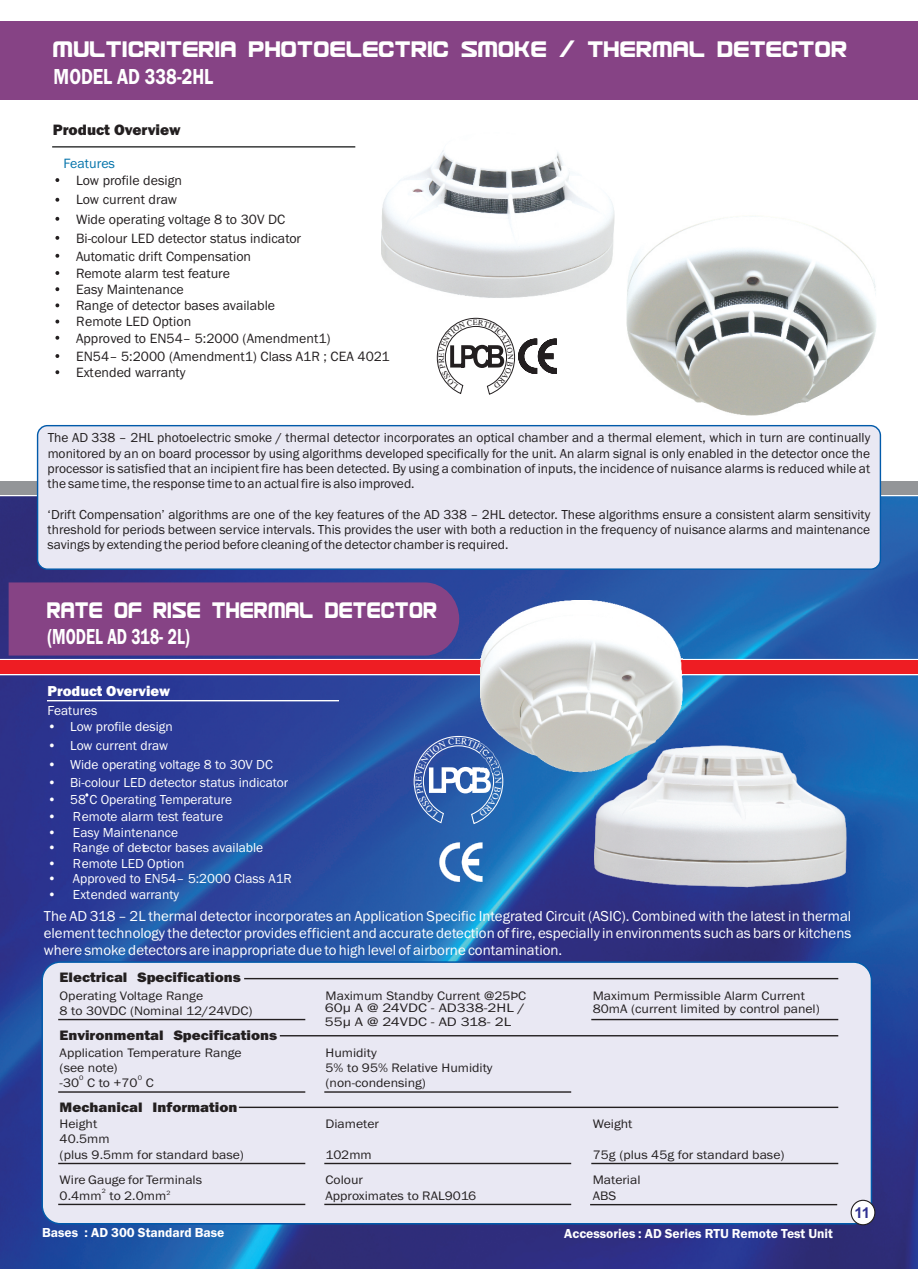
<style>
.page{position:relative;width:918px;height:1269px;background:#fff}
.page>*{position:absolute;margin:0;border:0;box-sizing:border-box;transform-origin:0 0}
.t1{font:27px "Usuzi";color:#fff;scale:.81 1}
.t2{font:27px "Usuzi";color:#fff;scale:.7 1}
.t3{font:600 22.5px "Franklin Gothic";color:#fff;scale:.7 1}
.t4{font:600 22.5px "Franklin Gothic";color:#fff;scale:.81 1}
.t5{font:800 15.6px "Franklin Gothic";color:#231f20}
.t6{font:14.85px/17px "Franklin Gothic";color:#fff;text-align:justify}
.t7{font:800 14.85px "Franklin Gothic";color:#fff}
.t8{font:700 14.85px "Arial";color:#2e3092}
.t9{font:800 14.1px "Franklin Gothic";color:#231f20;scale:1.08 1}
.t10{font:13.95px/17px "Franklin Gothic";color:#231f20}
.t11{font:13.95px "Franklin Gothic";color:#0473aa}
.t12{font:13.5px/15.3px "Franklin Gothic";color:#231f20;text-align:justify}
.t13{font:13.5px "Franklin Gothic";color:#fff}
.t14{font:600 13.5px "Franklin Gothic";color:#fff}
.t15{font:12.75px/15.3px "Franklin Gothic";color:#231f20;scale:1.08 1}
.t16{font:6.9px "Franklin Gothic";color:#231f20;scale:1.08 1}
.t17{font:6.3px "Franklin Gothic";color:#231f20;scale:1.08 1}
</style>
<div class="page">
<img style="left:0;top:496px;width:918px;height:773px">
<div style="left:0;top:481px;width:918px;height:14px;background:#939598"></div>
<div style="left:0;top:22px;width:918px;height:78px;background:#864385"></div>
<div style="left:37px;top:425px;width:844px;height:145px;background:#e9e8f3;border:1px solid #015aaa;border-radius:10px"></div>
<hr style="left:52px;top:146px;width:303px;height:2px;background:#2c2d2d">
<svg style="left:55px;top:178px;width:4px;height:4px"></svg>
<svg style="left:55px;top:198px;width:4px;height:4px"></svg>
<svg style="left:55px;top:217px;width:4px;height:4px"></svg>
<svg style="left:55px;top:236px;width:4px;height:4px"></svg>
<svg style="left:55px;top:254px;width:4px;height:4px"></svg>
<svg style="left:55px;top:271px;width:4px;height:4px"></svg>
<svg style="left:55px;top:287px;width:4px;height:4px"></svg>
<svg style="left:55px;top:303px;width:4px;height:4px"></svg>
<svg style="left:55px;top:320px;width:4px;height:4px"></svg>
<svg style="left:55px;top:336px;width:4px;height:4px"></svg>
<svg style="left:55px;top:354px;width:4px;height:4px"></svg>
<svg style="left:55px;top:370px;width:4px;height:4px"></svg>
<hr style="left:47px;top:700px;width:292px;height:1px;background:#fff">
<svg style="left:85px;top:793px;width:3px;height:4px"></svg>
<div style="left:41px;top:961px;width:831px;height:264px;background:#e9e8f3;border:2px solid #015aaa;border-radius:18px"></div>
<hr style="left:244px;top:978px;width:594px;height:1px;background:#231f20">
<hr style="left:58px;top:1019px;width:247px;height:1px;background:#231f20">
<hr style="left:591px;top:1019px;width:247px;height:1px;background:#231f20">
<hr style="left:280px;top:1035px;width:558px;height:1px;background:#231f20">
<hr style="left:58px;top:1091px;width:247px;height:2px;background:#231f20">
<hr style="left:324px;top:1091px;width:247px;height:2px;background:#231f20">
<hr style="left:239px;top:1107px;width:599px;height:1px;background:#231f20">
<hr style="left:58px;top:1163px;width:247px;height:1px;background:#231f20">
<hr style="left:324px;top:1163px;width:247px;height:1px;background:#231f20">
<hr style="left:591px;top:1163px;width:247px;height:1px;background:#231f20">
<hr style="left:58px;top:1204px;width:247px;height:1px;background:#231f20">
<hr style="left:324px;top:1204px;width:247px;height:1px;background:#231f20">
<hr style="left:590px;top:1204px;width:247px;height:1px;background:#231f20">
<svg style="left:438px;top:842px;width:45px;height:40px"></svg>
<svg style="left:0;top:582px;width:918px;height:93px;background:#724a87"></svg>
<img style="left:594px;top:745px;width:253px;height:143px">
<img style="left:381px;top:150px;width:233px;height:148px">
<img style="left:627px;top:216px;width:249px;height:199px">
<img style="left:480px;top:601px;width:203px;height:171px">
<div style="left:851px;top:1200px;width:24px;height:25px;background:#fff;border:1px solid #231f20;border-radius:50%"></div>
<svg style="left:437px;top:318px;width:120px;height:77px"></svg>
<svg style="left:413px;top:735px;width:91px;height:90px;background:#4b73b6"></svg>
<h1 class="t1" style="left:54px;top:35px;width:982px">MULTICRITERIA PHOTOELECTRIC SMOKE / THERMAL DETECTOR</h1>
<h2 class="t4" style="left:54px;top:69px;width:199px">MODEL AD 338-2HL</h2>
<p class="t5" style="left:53px;top:125px;width:130px">Product Overview</p>
<p class="t11" style="left:64px;top:158px;width:53px">Features</p>
<p class="t10" style="left:76px;top:171px;width:108px;line-height:19.6px">Low profile design<br>Low current draw</p>
<p class="t10" style="left:76px;top:212px;width:256px">Wide operating voltage 8 to 30V DC<br>Bi-colour LED detector status indicator<br>Automatic drift Compensation<br>Remote alarm test feature<br>Easy Maintenance<br>Range of detector bases available<br>R emote LED Option<br>App roved to EN54 – 5:2000 (Amendment 1)</p>
<p class="t10" style="left:76px;top:365px;width:111px">Ext ended warranty</p>
<p class="t10" style="left:76px;top:349px;width:315px">EN 54 – 5:2000 (Amendment 1) Class A1 R ; C E A 4021</p>
<p class="t12" style="left:48px;top:431px;width:824px">The AD 338 – 2HL photoelectric smoke / thermal detector incorporates an optical chamber and a thermal element, which in turn are continually monitored by an on board processor by using algorithms developed specifically for the unit. An alarm signal is only enabled in the detector once the processor is satisfied that an incipient fire has been detected. By using a combination of inputs, the incidence of nuisance alarms is reduced while at the same time, the response time to an actual fire is also improved.</p>
<p class="t12" style="left:48px;top:508px;width:824px">‘Drift Compensation’ algorithms are one of the key features of the AD 338 – 2HL detector. These algorithms ensure a consistent alarm sensitivity threshold for periods between service intervals. This provides the user with both a reduction in the frequency of nuisance alarms and maintenance savings by extending the period before cleaning of the detector chamber is required.</p>
<h1 class="t2" style="left:48px;top:596px;width:559px">RATE OF RISE THERMAL DETECTOR</h1>
<h2 class="t3" style="left:48px;top:628px;width:205px">(MODEL AD 318- 2L)</h2>
<p class="t7" style="left:48px;top:686px;width:124px">Product Overview</p>
<p class="t13" style="left:48px;top:705px;width:51px">Features</p>
<p class="t13" style="left:48px;top:722px;width:127px">• Low profile design</p>
<p class="t13" style="left:48px;top:741px;width:122px">• Low current draw</p>
<p class="t13" style="left:48px;top:759px;width:227px">• Wide operating voltage 8 to 30V DC</p>
<p class="t13" style="left:48px;top:778px;width:242px">• Bi-colour LED detector status indicator</p>
<p class="t13" style="left:48px;top:795px;width:186px">• 58 C Operating Temperature</p>
<p class="t13" style="left:48px;top:812px;width:177px">• R emote alarm test feature</p>
<p class="t13" style="left:48px;top:827px;width:132px">• Easy Maint enance</p>
<p class="t13" style="left:48px;top:843px;width:217px">• Range of detector base s available</p>
<p class="t13" style="left:48px;top:858px;width:139px">• R emote LED Option</p>
<p class="t13" style="left:48px;top:874px;width:246px">• Approved to EN54 – 5:2000 Class A1R</p>
<p class="t13" style="left:48px;top:890px;width:133px">• Ext ended warranty</p>
<p class="t6" style="left:44px;top:909px;width:809px">The AD 318 – 2L thermal detector incorporates an Application Specific Integrated Circuit (ASIC). Combined with the latest in thermal element technology the detector provides efficient and accurate detection of fire, especially in environments such as bars or kitchens where smoke detectors are inappropriate due to high level of airborne contamination.</p>
<p class="t9" style="left:60px;top:972px;width:169px">Electrical Specifications</p>
<p class="t15" style="left:60px;top:989px;width:180px">Operating Voltage Range<br>8 to 30VDC (Nominal 12/24VDC)</p>
<p class="t9" style="left:60px;top:1030px;width:203px">Environmental Specifications</p>
<p class="t15" style="left:60px;top:1046px;width:170px">Application Temperature Range (see note)<br>-30 C to +70 C</p>
<p class="t16" style="left:79px;top:1076px;width:6px">0</p>
<p class="t16" style="left:138px;top:1076px;width:6px">0</p>
<p class="t9" style="left:60px;top:1102px;width:166px">Mechanical Information</p>
<p class="t15" style="left:60px;top:1117px;width:172px">Height<br>40.5mm<br>(plus 9.5mm for standard base)</p>
<p class="t15" style="left:60px;top:1173px;width:134px">Wire Gauge for Terminals</p>
<p class="t17" style="left:102px;top:1188px;width:5px">2</p>
<p class="t15" style="left:60px;top:1189px;width:104px">0.4mm to 2.0mm<sup>2</sup></p>
<p class="t15" style="left:325px;top:990px;width:188px;line-height:13.4px;text-align:justify">Maximum Standby Current @25ÞC 60µ A @ 24VDC - AD338-2HL / 55µ A @ 24VDC - AD 318- 2L</p>
<p class="t15" style="left:593px;top:989px;width:212px;line-height:13.6px">Maximum Permissible Alarm Current<br>80mA (current limited by control panel)</p>
<p class="t15" style="left:326px;top:1046px;width:156px">Humidity<br>5% to 95% Relative Humidity (non-condensing)</p>
<p class="t15" style="left:326px;top:1117px;width:51px">Diameter</p>
<p class="t15" style="left:326px;top:1148px;width:44px">102mm</p>
<p class="t15" style="left:593px;top:1117px;width:38px">Weight</p>
<p class="t15" style="left:593px;top:1148px;width:179px">75g (plus 45g for standard base)</p>
<p class="t15" style="left:326px;top:1173px;width:141px">Colour<br>Approximates to RAL9016</p>
<p class="t15" style="left:593px;top:1173px;width:46px">Material<br>ABS</p>
<p class="t14" style="left:42px;top:1227px;width:184px">Bases : AD 300 Standard Base</p>
<p class="t14" style="left:564px;top:1229px;width:270px">Accessories : AD Series RTU Remote Test Unit</p>
<p class="t8" style="left:854px;top:1207px;width:17px">11</p>
</div>
